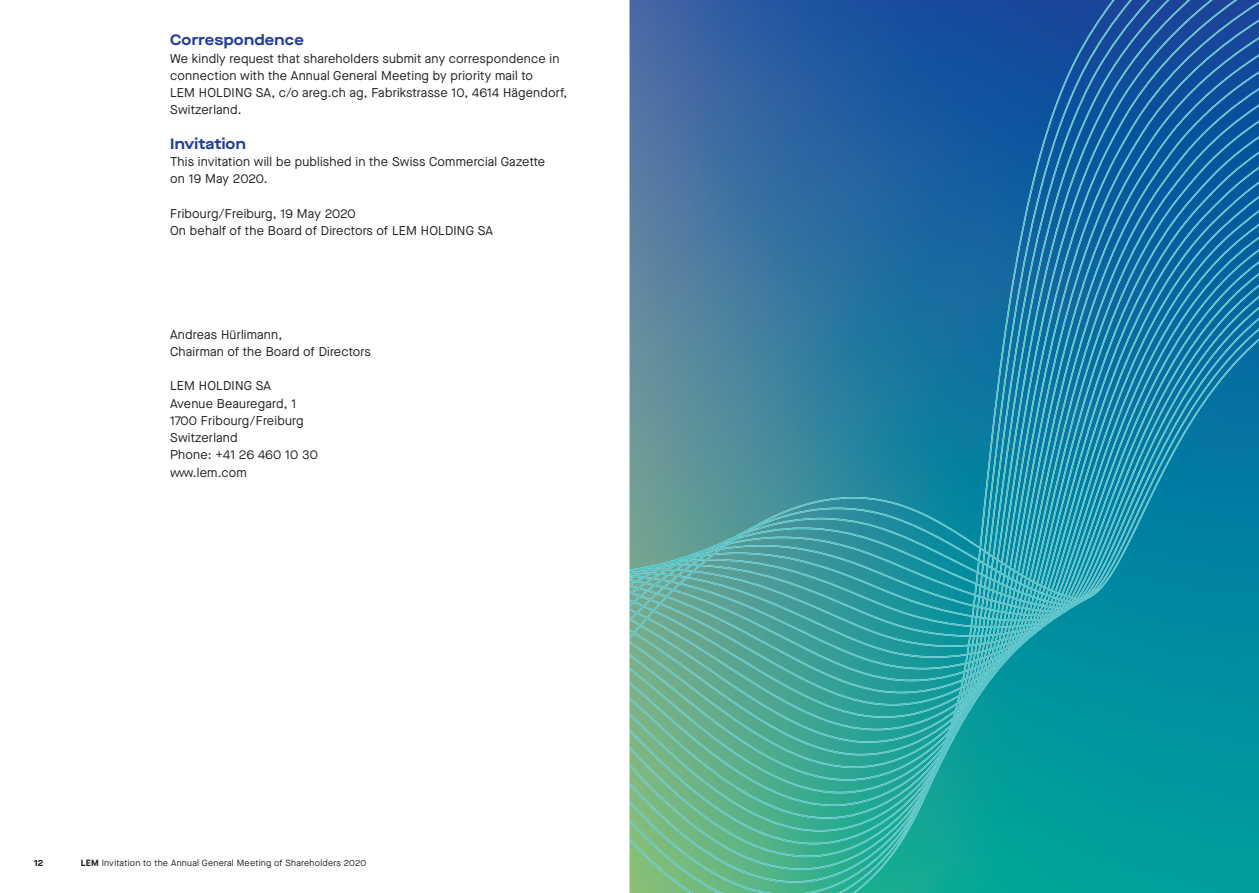
<style>
.page{position:relative;width:1259px;height:893px;background:#fff}
.page>*{position:absolute;margin:0;border:0;box-sizing:border-box;transform-origin:0 0}
.t1{font:700 15px "Maison Neue Extended";letter-spacing:.015em;color:#223f99}
.t2{font:12.75px/17.2px "Maison Neue";letter-spacing:.015em;color:#231f20}
.t3{font:9px "Maison Neue";letter-spacing:.03em;color:#231f20}
.t4{font:700 9px "Maison Neue";color:#231f20}
.s1{font-weight:700}
</style>
<div class="page">
<svg style="left:629px;top:0;width:630px;height:893px"></svg>
<img style="left:629px;top:525px;width:315px;height:230px">
<img style="left:944px;top:436px;width:47px;height:322px">
<img style="left:996px;top:121px;width:53px;height:552px">
<img style="left:1048px;top:0;width:106px;height:499px">
<img style="left:754px;top:497px;width:191px;height:29px">
<img style="left:1153px;top:0;width:54px;height:481px">
<img style="left:1206px;top:0;width:53px;height:400px">
<p class="t1" style="left:170px;top:29px;width:135px">Correspondence</p>
<p class="t2" style="left:170px;top:49px;width:399px">We kindly request that shareholders submit any correspondence in connection with the Annual General Meeting by priority mail to<br>LEM HOLDING SA, c/o areg.ch ag, Fabrikstrasse 10, 4614 Hägendorf, Switzerland.</p>
<p class="t1" style="left:170px;top:133px;width:77px">Invitation</p>
<p class="t2" style="left:170px;top:153px;width:376px">This invitation will be published in the Swiss Commercial Gazette on 19 May 2020.</p>
<p class="t2" style="left:170px;top:205px;width:324px">Fribourg/Freiburg, 19 May 2020<br>On behalf of the Board of Directors of LEM HOLDING SA</p>
<p class="t2" style="left:170px;top:325px;width:202px">Andreas Hürlimann,<br>Chairman of the Board of Directors</p>
<p class="t2" style="left:170px;top:377px;width:149px">LEM HOLDING SA<br>Avenue Beauregard, 1<br>1700 Fribourg/Freiburg<br>Switzerland<br>Phone: +41 26 460 10 30 www.lem.com</p>
<p class="t4" style="left:34px;top:856px;width:11px">12</p>
<p class="t3" style="left:81px;top:857px;width:287px"><span class="s1">LEM</span> Invitation to the Annual General Meeting of Shareholders 2020</p>
</div>
